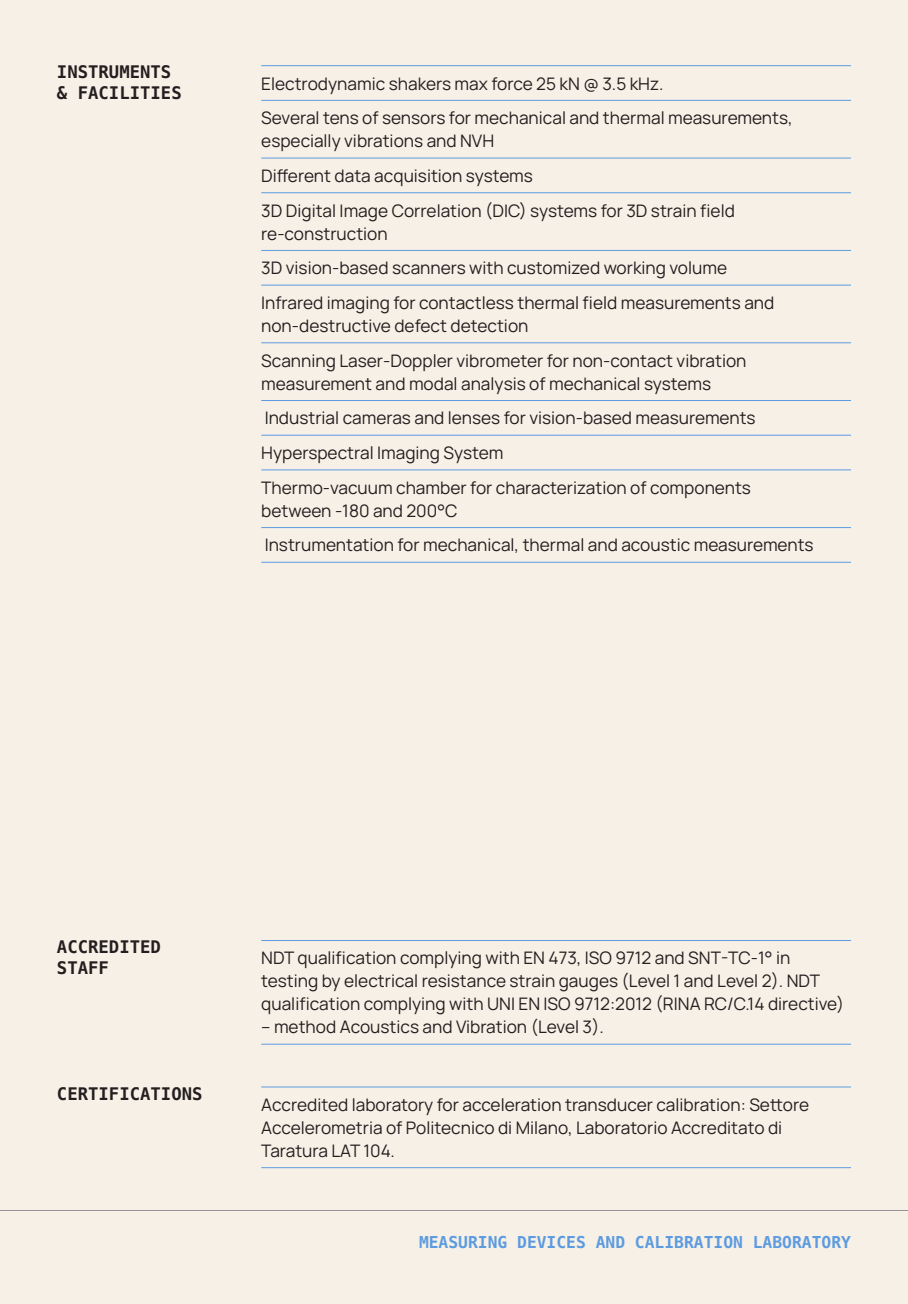
<style>
.page{position:relative;width:908px;height:1304px;background:#fff}
.page>*{position:absolute;margin:0;border:0;box-sizing:border-box;transform-origin:0 0}
.t1{font:17.2px/34.6px "Manrope";color:#231f20}
.t2{font:700 17.2px/21px "Menlo";color:#231f20}
.t3{font:700 16.2px "Menlo";color:#5c9be0}
</style>
<div class="page">
<div style="left:0;top:0;width:907px;height:1304px;background:#f7f0e6"></div>
<hr style="left:261px;top:65px;width:589px;height:1px;background:#5c9be0">
<hr style="left:261px;top:100px;width:589px;height:1px;background:#5c9be0">
<hr style="left:261px;top:158px;width:589px;height:1px;background:#5c9be0">
<hr style="left:261px;top:192px;width:589px;height:1px;background:#5c9be0">
<hr style="left:261px;top:250px;width:589px;height:1px;background:#5c9be0">
<hr style="left:261px;top:285px;width:589px;height:1px;background:#5c9be0">
<hr style="left:261px;top:342px;width:589px;height:1px;background:#5c9be0">
<hr style="left:261px;top:400px;width:589px;height:1px;background:#5c9be0">
<hr style="left:261px;top:435px;width:589px;height:1px;background:#5c9be0">
<hr style="left:261px;top:469px;width:589px;height:1px;background:#5c9be0">
<hr style="left:261px;top:527px;width:589px;height:1px;background:#5c9be0">
<hr style="left:261px;top:562px;width:589px;height:1px;background:#5c9be0">
<hr style="left:0;top:1210px;width:907px;height:1px;background:#939598">
<hr style="left:261px;top:1086px;width:589px;height:1px;background:#5c9be0">
<hr style="left:261px;top:1167px;width:589px;height:1px;background:#5c9be0">
<hr style="left:261px;top:940px;width:589px;height:1px;background:#5c9be0">
<hr style="left:261px;top:1044px;width:589px;height:1px;background:#5c9be0">
<p class="t2" style="left:57px;top:62px;width:126px">INSTRUMENTS &amp; FACILITIES</p>
<p class="t1" style="left:261px;top:65px;width:532px">Electrodynamic shakers max force 25 kN @ 3.5 kHz.<br>Several tens of sensors for mechanical and thermal measurements,</p>
<p class="t1" style="left:261px;top:123px;width:475px">especially vibrations and NVH<br>Different data acquisition systems<br>3D Digital Image Correlation (DIC) systems for 3D strain field</p>
<p class="t1" style="left:261px;top:215px;width:514px">re-construction<br>3D vision-based scanners with customized working volume<br>Infrared imaging for contactless thermal field measurements and</p>
<p class="t1" style="left:261px;top:307px;width:486px">non-destructive defect detection<br>Scanning Laser-Doppler vibrometer for non-contact vibration</p>
<p class="t1" style="left:261px;top:365px;width:495px">measurement and modal analysis of mechanical systems Industrial cameras and lenses for vision-based measurements Hyperspectral Imaging System<br>Thermo-vacuum chamber for characterization of components</p>
<p class="t1" style="left:261px;top:492px;width:553px">between -180 and 200°C<br>Instrumentation for mechanical, thermal and acoustic measurements</p>
<p class="t2" style="left:57px;top:937px;width:105px">ACCREDITED<br>STAFF</p>
<p class="t2" style="left:57px;top:1083px;width:147px">CERTIFICATIONS</p>
<p class="t1" style="left:261px;top:946px;width:584px;line-height:23px">NDT qualification complying with EN 473, ISO 9712 and SNT-TC-1° in testing by electrical resistance strain gauges (Level 1 and Level 2). NDT qualification complying with UNI EN ISO 9712:2012 (RINA RC/C.14 directive)</p>
<p class="t1" style="left:261px;top:1009px;width:344px">– method Acoustics and Vibration (Level 3).</p>
<p class="t1" style="left:261px;top:1092px;width:549px;line-height:23px">Accredited laboratory for acceleration transducer calibration: Settore<br>Accelerometria of Politecnico di Milano, Laboratorio Accreditato di<br>Taratura LAT 104.</p>
<p class="t3" style="left:419px;top:1231px;width:433px">MEASURING DEVICES AND CALIBRATION LABORATORY</p>
</div>
